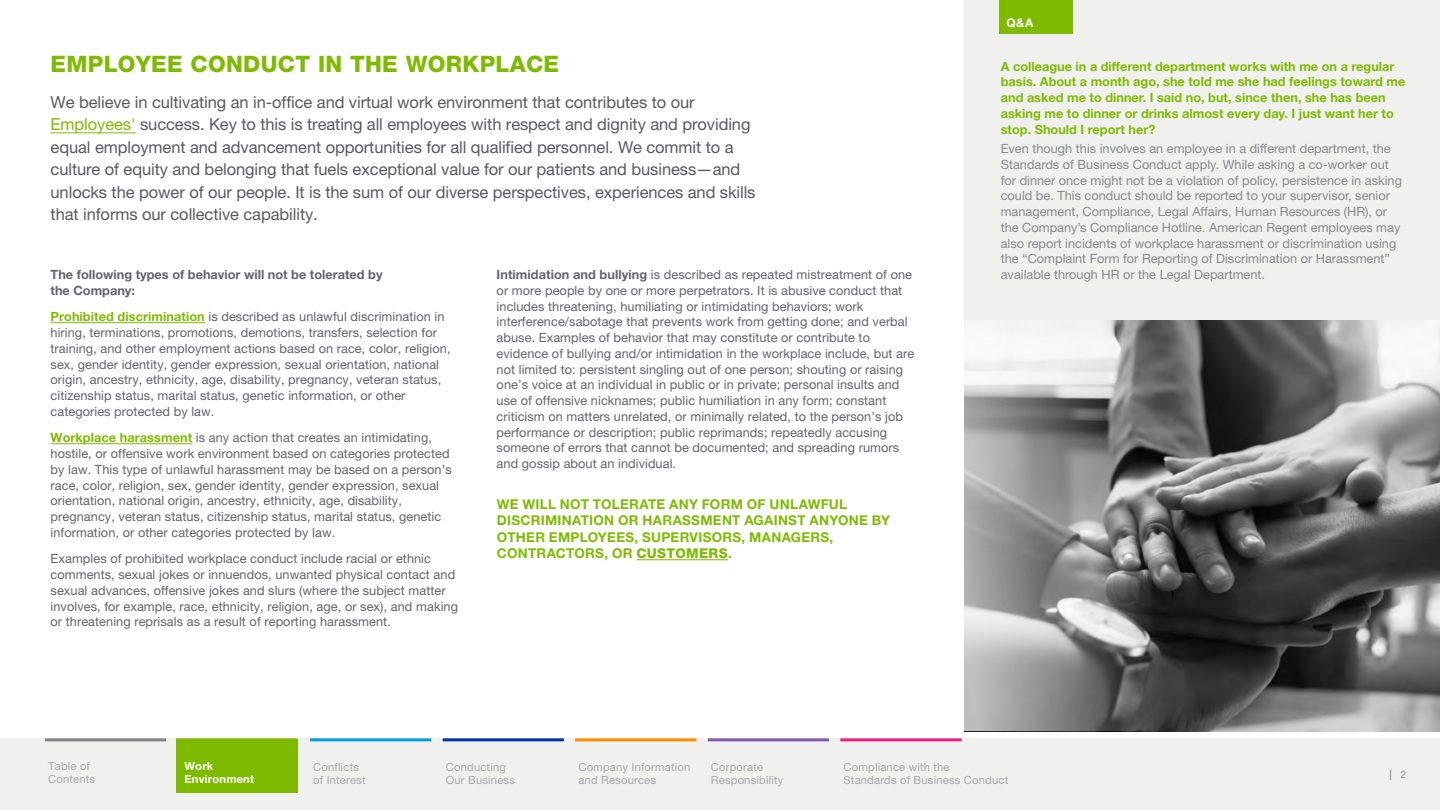
<style>
.page{position:relative;width:1440px;height:810px;background:#fff}
.page>*{position:absolute;margin:0;border:0;box-sizing:border-box;transform-origin:0 0}
.t1{font:800 22.65px "Helvetica Neue LT Std";letter-spacing:.015em;color:#7ebb00}
.t2{font:16.5px/22.5px "Helvetica Neue LT Std";letter-spacing:-.005em;color:#58595b}
.t3{font:700 13.5px/16.5px "Helvetica Neue LT Std";letter-spacing:.02em;color:#7ebb00}
.t4{font:12.75px/15.8px "Helvetica Neue LT Std";letter-spacing:.005em;color:#636466}
.t5{font:12.75px/15.8px "Helvetica Neue LT Std";color:#87898c}
.t6{font:700 12.75px/15.8px "Helvetica Neue LT Std";color:#7ebb00}
.t7{font:700 12.75px/15.8px "Helvetica Neue LT Std";color:#636466}
.t8{font:700 12px "Helvetica Neue LT Std";color:#fff}
.t9{font:11.25px/13.5px "Helvetica Neue LT Std";letter-spacing:.015em;color:#a7a9ac}
.t10{font:700 11.25px/13.5px "Helvetica Neue LT Std";letter-spacing:.015em;color:#fff}
.t11{font:700 10.5px "Helvetica Neue LT Std";color:#939598}
.s1{color:#7ebb00}
.s2{font-weight:700;color:#7ebb00}
.s3{font-weight:700}
.s4{font-weight:800}
.s5{font-weight:400}
</style>
<div class="page">
<div style="left:0;top:739px;width:1440px;height:71px;background:#f0f0ef"></div>
<div style="left:965px;top:0;width:475px;height:731px;background:#f0f0ef"></div>
<div style="left:176px;top:739px;width:121px;height:53px;background:#7ebb00"></div>
<hr style="left:45px;top:738px;width:121px;height:3px;background:#808285">
<hr style="left:176px;top:738px;width:121px;height:3px;background:#7ebb00">
<hr style="left:310px;top:738px;width:121px;height:3px;background:#00a0df">
<hr style="left:575px;top:738px;width:121px;height:3px;background:#ff8c00">
<hr style="left:840px;top:738px;width:122px;height:3px;background:#ed1d7e">
<div style="left:1000px;top:0;width:73px;height:33px;background:#7ebb00"></div>
<hr style="left:443px;top:738px;width:121px;height:3px;background:#0033a1">
<hr style="left:708px;top:738px;width:121px;height:3px;background:#835ab2">
<hr style="left:51px;top:132px;width:85px;height:1px;background:#7ebb00">
<hr style="left:51px;top:322px;width:154px;height:1px;background:#7ebb00">
<hr style="left:51px;top:443px;width:141px;height:1px;background:#7ebb00">
<svg style="left:1269px;top:320px;width:171px;height:411px;background:#7a7a7a"></svg>
<svg style="left:964px;top:320px;width:305px;height:411px;background:#7c7c7c"></svg>
<hr style="left:636px;top:559px;width:92px;height:1px;background:#7ebb00">
<h1 class="t1" style="left:51px;top:51px;width:510px">EMPLOYEE CONDUCT IN THE WORKPLACE</h1>
<p class="t2" style="left:51px;top:91px;width:706px">We believe in cultivating an in-office and virtual work environment that contributes to our <span class="s1">Employees'</span> success. Key to this is treating all employees with respect and dignity and providing equal employment and advancement opportunities for all qualified personnel. We commit to a culture of equity and belonging that fuels exceptional value for our patients and business—and unlocks the power of our people. It is the sum of our diverse perspectives, experiences and skills that informs our collective capability.</p>
<p class="t7" style="left:51px;top:266px;width:334px">The following types of behavior will not be tolerated by the Company:</p>
<p class="t4" style="left:51px;top:309px;width:401px"><span class="s2">Prohibited discrimination</span> is described as unlawful discrimination in hiring, terminations, promotions, demotions, transfers, selection for training, and other employment actions based on race, color, religion, sex, gender identity, gender expression, sexual orientation, national origin, ancestry, ethnicity, age, disability, pregnancy, veteran status, citizenship status, marital status, genetic information, or other categories protected by law.</p>
<p class="t4" style="left:51px;top:430px;width:403px"><span class="s2">Workplace harassment</span> is any action that creates an intimidating, hostile, or offensive work environment based on categories protected by law. This type of unlawful harassment may be based on a person’s race, color, religion, sex, gender identity, gender expression, sexual orientation, national origin, ancestry, ethnicity, age, disability, pregnancy, veteran status, citizenship status, marital status, genetic information, or other categories protected by law.</p>
<p class="t4" style="left:51px;top:551px;width:409px">Examples of prohibited workplace conduct include racial or ethnic comments, sexual jokes or innuendos, unwanted physical contact and sexual advances, offensive jokes and slurs (where the subject matter involves, for example, race, ethnicity, religion, age, or sex), and making or threatening reprisals as a result of reporting harassment.</p>
<p class="t4" style="left:497px;top:267px;width:419px"><span class="s3">Intimidation and bullying</span> is described as repeated mistreatment of one or more people by one or more perpetrators. It is abusive conduct that includes threatening, humiliating or intimidating behaviors; work interference/sabotage that prevents work from getting done; and verbal abuse. Examples of behavior that may constitute or contribute to evidence of bullying and/or intimidation in the workplace include, but are not limited to: persistent singling out of one person; shouting or raising one’s voice at an individual in public or in private; personal insults and use of offensive nicknames; public humiliation in any form; constant criticism on matters unrelated, or minimally related, to the person’s job performance or description; public reprimands; repeatedly accusing someone of errors that cannot be documented; and spreading rumors and gossip about an individual.</p>
<p class="t3" style="left:497px;top:496px;width:395px">WE WILL NOT TOLERATE ANY FORM OF UNLAWFUL DISCRIMINATION OR HARASSMENT AGAINST ANYONE BY OTHER EMPLOYEES, SUPERVISORS, MANAGERS, CONTRACTORS, OR <span class="s4">CUSTOMERS</span>.</p>
<p class="t8" style="left:1006px;top:15px;width:28px">Q&amp;A</p>
<p class="t6" style="left:1001px;top:58px;width:406px">A colleague in a different department works with me on a regular basis. About a month ago, she told me she had feelings toward me and asked me to dinner. I said no, but, since then, she has been asking me to dinner or drinks almost every day. I just want her to stop. Should I report her?</p>
<p class="t5" style="left:1001px;top:141px;width:403px">Even though this involves an employee in a different department, the Standards of Business Conduct apply. While asking a co-worker out for dinner once might not be a violation of policy, persistence in asking could be. This conduct should be reported to your supervisor, senior management, Compliance, Legal Affairs, Human Resources (HR), or the Company’s Compliance Hotline. American Regent employees may also report incidents of workplace harassment or discrimination using the “Complaint Form for Reporting of Discrimination or Harassment” available through HR or the Legal Department.</p>
<p class="t10" style="left:185px;top:759px;width:71px">Work<br>Environment</p>
<p class="t9" style="left:48px;top:759px;width:49px">Table of<br>Contents</p>
<p class="t9" style="left:313px;top:760px;width:54px">Conflicts of Interest</p>
<p class="t9" style="left:578px;top:760px;width:114px">Company Information and Resources</p>
<p class="t9" style="left:844px;top:760px;width:166px">Compliance with the<br>Standards of Business Conduct</p>
<p class="t9" style="left:446px;top:760px;width:71px">Conducting<br>Our Business</p>
<p class="t9" style="left:711px;top:760px;width:74px">Corporate<br>Responsibility</p>
<p class="t11" style="left:1389px;top:768px;width:18px">| <span class="s5">2</span></p>
</div>
